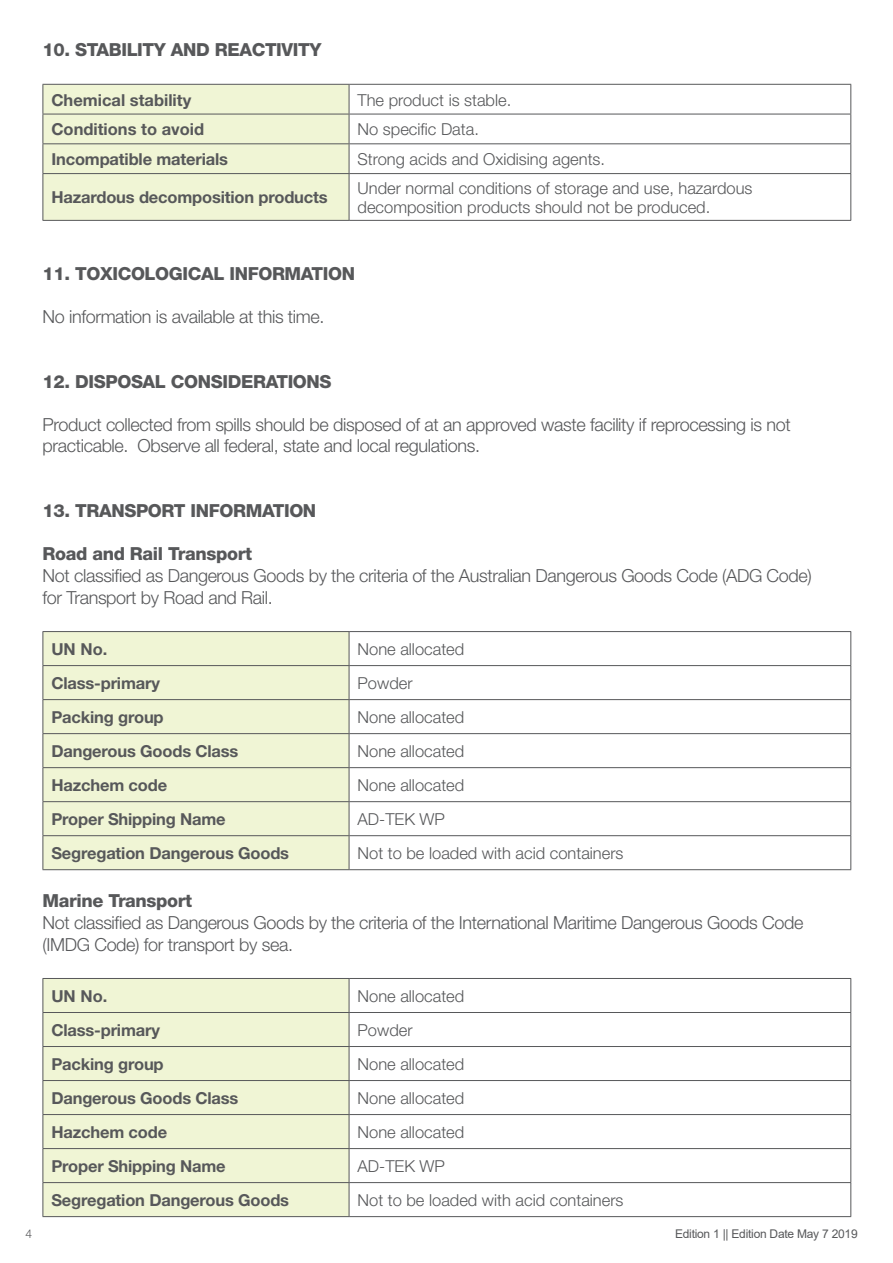
<style>
.page{position:relative;width:893px;height:1263px;background:#fff}
.page>*{position:absolute;margin:0;border:0;box-sizing:border-box;transform-origin:0 0}
.t1{font:300 18px/21.6px "Helvetica Neue LT";letter-spacing:-.02em;color:#57585a}
.t2{font:800 18px "Helvetica Neue LT";letter-spacing:-.02em;color:#57585a}
.t3{font:300 16.5px/19.8px "Helvetica Neue LT";color:#57585a}
.t4{font:700 16.5px "Helvetica Neue LT";letter-spacing:-.01em;color:#57585a}
.t5{font:12px "Arial";letter-spacing:-.02em;color:#57585a}
.t6{font:300 12px "Helvetica Neue LT";color:#57585a}
</style>
<div class="page">
<div style="left:43px;top:84px;width:307px;height:136px;background:#f0f5d5"></div>
<hr style="left:349px;top:174px;width:1px;height:46px;background:#57585a">
<hr style="left:349px;top:84px;width:502px;height:1px;background:#57585a">
<svg style="left:850px;top:85px;width:1px;height:88px"></svg>
<hr style="left:850px;top:174px;width:1px;height:46px;background:#57585a">
<hr style="left:349px;top:114px;width:502px;height:1px;background:#57585a">
<hr style="left:349px;top:143px;width:502px;height:1px;background:#57585a">
<hr style="left:349px;top:173px;width:502px;height:1px;background:#57585a">
<hr style="left:43px;top:220px;width:306px;height:1px;background:#57585a">
<hr style="left:349px;top:220px;width:502px;height:1px;background:#57585a">
<div style="left:44px;top:632px;width:305px;height:237px;background:#f0f5d5"></div>
<hr style="left:43px;top:632px;width:1px;height:33px;background:#57585a">
<hr style="left:43px;top:631px;width:306px;height:1px;background:#57585a">
<hr style="left:349px;top:632px;width:1px;height:33px;background:#57585a">
<hr style="left:349px;top:631px;width:502px;height:1px;background:#57585a">
<hr style="left:850px;top:632px;width:1px;height:33px;background:#57585a">
<hr style="left:43px;top:666px;width:1px;height:33px;background:#57585a">
<hr style="left:43px;top:665px;width:306px;height:1px;background:#57585a">
<hr style="left:349px;top:666px;width:1px;height:33px;background:#57585a">
<hr style="left:349px;top:665px;width:502px;height:1px;background:#57585a">
<hr style="left:850px;top:666px;width:1px;height:33px;background:#57585a">
<hr style="left:43px;top:700px;width:1px;height:33px;background:#57585a">
<hr style="left:43px;top:699px;width:306px;height:1px;background:#57585a">
<hr style="left:349px;top:700px;width:1px;height:33px;background:#57585a">
<hr style="left:349px;top:699px;width:502px;height:1px;background:#57585a">
<hr style="left:850px;top:700px;width:1px;height:33px;background:#57585a">
<hr style="left:43px;top:734px;width:1px;height:33px;background:#57585a">
<hr style="left:43px;top:733px;width:306px;height:1px;background:#57585a">
<hr style="left:349px;top:734px;width:1px;height:33px;background:#57585a">
<hr style="left:349px;top:733px;width:502px;height:1px;background:#57585a">
<hr style="left:850px;top:734px;width:1px;height:33px;background:#57585a">
<hr style="left:43px;top:768px;width:1px;height:33px;background:#57585a">
<hr style="left:43px;top:767px;width:306px;height:1px;background:#57585a">
<hr style="left:349px;top:768px;width:1px;height:33px;background:#57585a">
<hr style="left:349px;top:767px;width:502px;height:1px;background:#57585a">
<hr style="left:850px;top:768px;width:1px;height:33px;background:#57585a">
<hr style="left:43px;top:802px;width:1px;height:33px;background:#57585a">
<hr style="left:43px;top:801px;width:306px;height:1px;background:#57585a">
<hr style="left:349px;top:802px;width:1px;height:33px;background:#57585a">
<hr style="left:349px;top:801px;width:502px;height:1px;background:#57585a">
<hr style="left:850px;top:802px;width:1px;height:33px;background:#57585a">
<hr style="left:43px;top:836px;width:1px;height:33px;background:#57585a">
<hr style="left:43px;top:835px;width:306px;height:1px;background:#57585a">
<hr style="left:43px;top:869px;width:306px;height:1px;background:#57585a">
<hr style="left:349px;top:836px;width:1px;height:33px;background:#57585a">
<hr style="left:349px;top:835px;width:502px;height:1px;background:#57585a">
<hr style="left:349px;top:869px;width:502px;height:1px;background:#57585a">
<hr style="left:850px;top:836px;width:1px;height:33px;background:#57585a">
<div style="left:44px;top:979px;width:305px;height:237px;background:#f0f5d5"></div>
<hr style="left:43px;top:979px;width:1px;height:33px;background:#57585a">
<hr style="left:43px;top:978px;width:306px;height:1px;background:#57585a">
<hr style="left:349px;top:979px;width:1px;height:33px;background:#57585a">
<hr style="left:349px;top:978px;width:502px;height:1px;background:#57585a">
<hr style="left:850px;top:979px;width:1px;height:33px;background:#57585a">
<hr style="left:43px;top:1013px;width:1px;height:33px;background:#57585a">
<hr style="left:43px;top:1012px;width:306px;height:1px;background:#57585a">
<hr style="left:349px;top:1013px;width:1px;height:33px;background:#57585a">
<hr style="left:349px;top:1012px;width:502px;height:1px;background:#57585a">
<hr style="left:850px;top:1013px;width:1px;height:33px;background:#57585a">
<hr style="left:43px;top:1047px;width:1px;height:33px;background:#57585a">
<hr style="left:43px;top:1046px;width:306px;height:1px;background:#57585a">
<hr style="left:349px;top:1047px;width:1px;height:33px;background:#57585a">
<hr style="left:349px;top:1046px;width:502px;height:1px;background:#57585a">
<hr style="left:850px;top:1047px;width:1px;height:33px;background:#57585a">
<hr style="left:43px;top:1081px;width:1px;height:33px;background:#57585a">
<hr style="left:43px;top:1080px;width:306px;height:1px;background:#57585a">
<hr style="left:349px;top:1081px;width:1px;height:33px;background:#57585a">
<hr style="left:349px;top:1080px;width:502px;height:1px;background:#57585a">
<hr style="left:850px;top:1081px;width:1px;height:33px;background:#57585a">
<hr style="left:43px;top:1115px;width:1px;height:33px;background:#57585a">
<hr style="left:43px;top:1114px;width:306px;height:1px;background:#57585a">
<hr style="left:349px;top:1115px;width:1px;height:33px;background:#57585a">
<hr style="left:349px;top:1114px;width:502px;height:1px;background:#57585a">
<hr style="left:850px;top:1115px;width:1px;height:33px;background:#57585a">
<hr style="left:43px;top:1149px;width:1px;height:33px;background:#57585a">
<hr style="left:43px;top:1148px;width:306px;height:1px;background:#57585a">
<hr style="left:349px;top:1149px;width:1px;height:33px;background:#57585a">
<hr style="left:349px;top:1148px;width:502px;height:1px;background:#57585a">
<hr style="left:850px;top:1149px;width:1px;height:33px;background:#57585a">
<hr style="left:43px;top:1183px;width:1px;height:33px;background:#57585a">
<hr style="left:43px;top:1182px;width:306px;height:1px;background:#57585a">
<hr style="left:43px;top:1216px;width:306px;height:1px;background:#57585a">
<hr style="left:349px;top:1183px;width:1px;height:33px;background:#57585a">
<hr style="left:349px;top:1182px;width:502px;height:1px;background:#57585a">
<hr style="left:349px;top:1216px;width:502px;height:1px;background:#57585a">
<hr style="left:850px;top:1183px;width:1px;height:33px;background:#57585a">
<p class="t2" style="left:43px;top:39px;width:281px">10. STABILITY AND REACTIVITY</p>
<p class="t4" style="left:51px;top:90px;width:141px">Chemical stability</p>
<p class="t3" style="left:358px;top:90px;width:155px">The product is stable.</p>
<p class="t4" style="left:51px;top:119px;width:154px">Conditions to avoid</p>
<p class="t3" style="left:358px;top:119px;width:123px">No specific Data.</p>
<p class="t4" style="left:51px;top:149px;width:178px">Incompatible materials</p>
<p class="t3" style="left:358px;top:149px;width:249px">Strong acids and Oxidising agents.</p>
<p class="t4" style="left:51px;top:187px;width:278px">Hazardous decomposition products</p>
<p class="t3" style="left:358px;top:177px;width:396px">Under normal conditions of storage and use, hazardous decomposition products should not be produced.</p>
<p class="t2" style="left:43px;top:262px;width:314px">11. TOXICOLOGICAL INFORMATION</p>
<p class="t1" style="left:43px;top:305px;width:283px">No information is available at this time.</p>
<p class="t2" style="left:43px;top:370px;width:291px">12. DISPOSAL CONSIDERATIONS</p>
<p class="t1" style="left:43px;top:413px;width:750px">Product collected from spills should be disposed of at an approved waste facility if reprocessing is not practicable. Observe all federal, state and local regulations.</p>
<p class="t2" style="left:43px;top:500px;width:275px">13. TRANSPORT INFORMATION</p>
<p class="t2" style="left:43px;top:543px;width:211px">Road and Rail Transport</p>
<p class="t1" style="left:43px;top:564px;width:771px">Not classified as Dangerous Goods by the criteria of the Australian Dangerous Goods Code (ADG Code) for Transport by Road and Rail.</p>
<p class="t4" style="left:51px;top:639px;width:57px">UN No.</p>
<p class="t3" style="left:358px;top:639px;width:108px">None allocated</p>
<p class="t4" style="left:51px;top:673px;width:110px">Class-primary</p>
<p class="t3" style="left:358px;top:673px;width:57px">Powder</p>
<p class="t4" style="left:51px;top:707px;width:114px">Packing group</p>
<p class="t3" style="left:358px;top:707px;width:108px">None allocated</p>
<p class="t4" style="left:51px;top:741px;width:189px">Dangerous Goods Class</p>
<p class="t3" style="left:358px;top:741px;width:108px">None allocated</p>
<p class="t4" style="left:51px;top:775px;width:117px">Hazchem code</p>
<p class="t3" style="left:358px;top:775px;width:108px">None allocated</p>
<p class="t4" style="left:51px;top:809px;width:176px">Proper Shipping Name</p>
<p class="t3" style="left:358px;top:809px;width:89px">AD-TEK WP</p>
<p class="t4" style="left:51px;top:843px;width:239px">Segregation Dangerous Goods</p>
<p class="t3" style="left:358px;top:843px;width:267px">Not to be loaded with acid containers</p>
<p class="t2" style="left:43px;top:890px;width:151px">Marine Transport</p>
<p class="t1" style="left:43px;top:911px;width:762px">Not classified as Dangerous Goods by the criteria of the International Maritime Dangerous Goods Code (IMDG Code) for transport by sea.</p>
<p class="t4" style="left:51px;top:986px;width:57px">UN No.</p>
<p class="t3" style="left:358px;top:986px;width:108px">None allocated</p>
<p class="t4" style="left:51px;top:1020px;width:110px">Class-primary</p>
<p class="t3" style="left:358px;top:1020px;width:57px">Powder</p>
<p class="t4" style="left:51px;top:1054px;width:114px">Packing group</p>
<p class="t3" style="left:358px;top:1054px;width:108px">None allocated</p>
<p class="t4" style="left:51px;top:1088px;width:189px">Dangerous Goods Class</p>
<p class="t3" style="left:358px;top:1088px;width:108px">None allocated</p>
<p class="t4" style="left:51px;top:1122px;width:117px">Hazchem code</p>
<p class="t3" style="left:358px;top:1122px;width:108px">None allocated</p>
<p class="t4" style="left:51px;top:1156px;width:176px">Proper Shipping Name</p>
<p class="t3" style="left:358px;top:1156px;width:89px">AD-TEK WP</p>
<p class="t4" style="left:51px;top:1190px;width:239px">Segregation Dangerous Goods</p>
<p class="t3" style="left:358px;top:1190px;width:267px">Not to be loaded with acid containers</p>
<p class="t6" style="left:26px;top:1227px;width:8px">4</p>
<p class="t5" style="left:675px;top:1226px;width:184px">Edition 1 || Edition Date May 7 2019</p>
</div>
